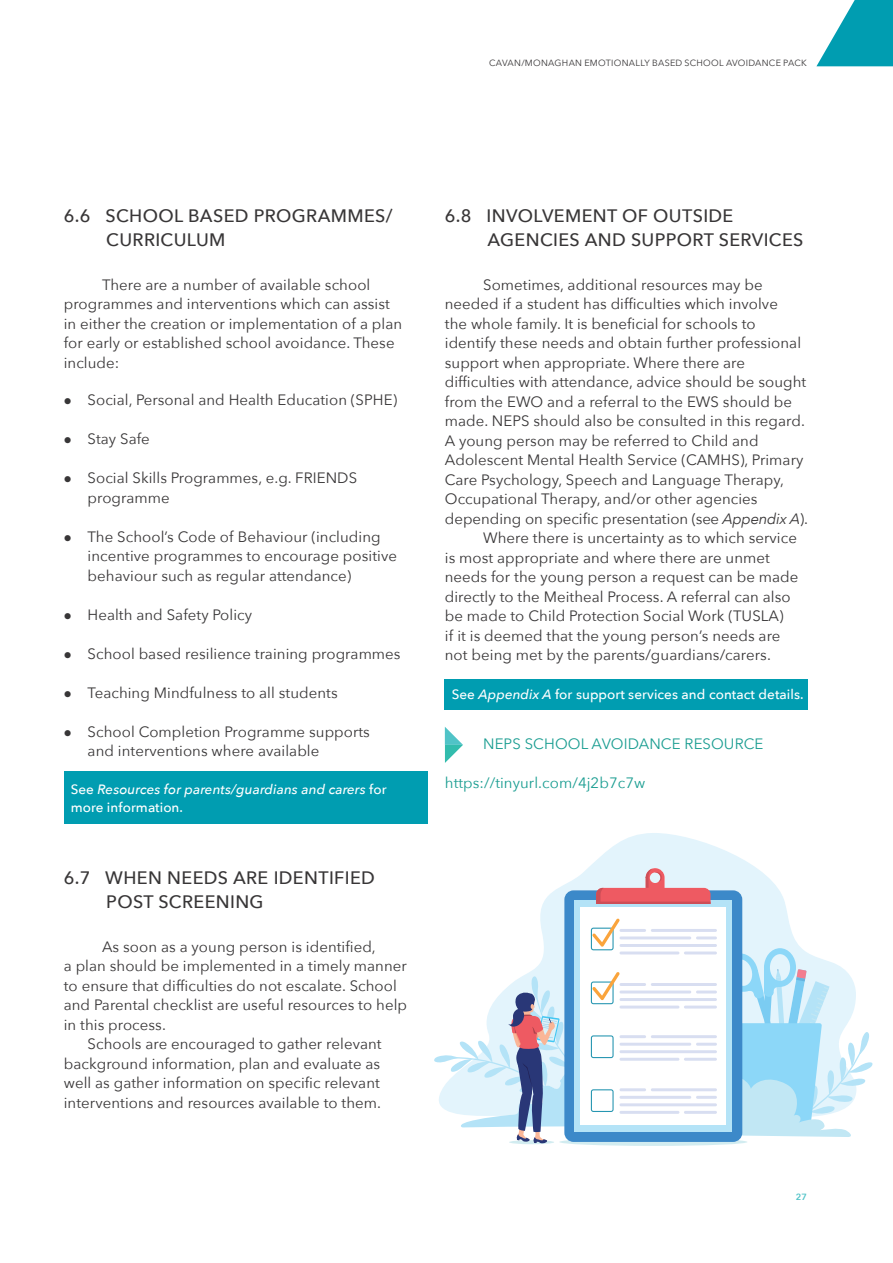
<style>
.page{position:relative;width:893px;height:1263px;background:#fff}
.page>*{position:absolute;margin:0;border:0;box-sizing:border-box;transform-origin:0 0}
.t1{font:500 18px/24px "Avenir Next";letter-spacing:.02em;color:#383637}
.t2{font:15px/19.5px "Avenir Next";letter-spacing:.005em;color:#383637}
.t3{font:15px "Avenir Next";letter-spacing:.005em;color:#1a9d91}
.t4{font:italic 500 13.5px/18px "Avenir Next";letter-spacing:.005em;color:#fff}
.t5{font:500 13.5px "Avenir Next";letter-spacing:.005em;color:#fff}
.t6{font:9px "Avenir Next";letter-spacing:.03em;color:#383637}
.t7{font:600 9px "Avenir Next";color:#50c3c7}
.s1{font-style:normal}
.s2{font-style:italic}
</style>
<div class="page">
<svg style="left:816px;top:0;width:77px;height:66px"></svg>
<div style="left:64px;top:772px;width:363px;height:52px;background:#009db1"></div>
<svg style="left:540px;top:833px;width:248px;height:85px;fill:#e3f4fc"></svg>
<div style="left:564px;top:890px;width:178px;height:252px;background:#3c89c9;border-radius:9px"></div>
<div style="left:575px;top:900px;width:157px;height:232px;background:#b4e3f7"></div>
<div style="left:581px;top:907px;width:145px;height:218px;background:#fff"></div>
<svg style="left:596px;top:868px;width:115px;height:36px"></svg>
<svg style="left:434px;top:918px;width:438px;height:228px"></svg>
<div style="left:445px;top:679px;width:363px;height:31px;background:#009db1"></div>
<svg style="left:445px;top:727px;width:18px;height:36px"></svg>
<p class="t6" style="left:489px;top:56px;width:319px">CAVAN/MONAGHAN EMOTIONALLY BASED SCHOOL AVOIDANCE PACK</p>
<p class="t1" style="left:106px;top:204px;width:288px;text-indent:-43px">6.6 SCHOOL BASED PROGRAMMES/<br>CURRICULUM</p>
<p class="t2" style="left:64px;top:274px;width:340px;text-indent:38px">There are a number of available school programmes and interventions which can assist in either the creation or implementation of a plan for early or established school avoidance. These include:</p>
<p class="t2" style="left:64px;top:390px;width:335px">● Social, Personal and Health Education (SPHE)</p>
<p class="t2" style="left:64px;top:429px;width:88px">● Stay Safe</p>
<p class="t2" style="left:88px;top:468px;width:271px;text-indent:-24px">● Social Skills Programmes, e.g. FRIENDS programme</p>
<p class="t2" style="left:88px;top:526px;width:311px;text-indent:-24px">● The School’s Code of Behaviour (including incentive programmes to encourage positive behaviour such as regular attendance)</p>
<p class="t2" style="left:64px;top:604px;width:190px">● Health and Safety Policy</p>
<p class="t2" style="left:64px;top:643px;width:338px">● School based resilience training programmes</p>
<p class="t2" style="left:64px;top:682px;width:275px">● Teaching Mindfulness to all students</p>
<p class="t2" style="left:88px;top:721px;width:284px;text-indent:-24px">● School Completion Programme supports and interventions where available</p>
<p class="t4" style="left:71px;top:780px;width:317px"><span class="s1">See</span> Resources for parents/guardians and carers <span class="s1">for more information.</span></p>
<p class="t1" style="left:106px;top:865px;width:270px;text-indent:-43px">6.7 WHEN NEEDS ARE IDENTIFIED<br>POST SCREENING</p>
<p class="t2" style="left:102px;top:936px;width:275px">As soon as a young person is identified,</p>
<p class="t2" style="left:64px;top:955px;width:345px">a plan should be implemented in a timely manner</p>
<p class="t2" style="left:64px;top:975px;width:335px">to ensure that difficulties do not escalate. School</p>
<p class="t2" style="left:64px;top:994px;width:345px">and Parental checklist are useful resources to help</p>
<p class="t2" style="left:64px;top:1014px;width:104px">in this process.</p>
<p class="t2" style="left:88px;top:1033px;width:296px">Schools are encouraged to gather relevant</p>
<p class="t2" style="left:64px;top:1053px;width:318px">background information, plan and evaluate as</p>
<p class="t2" style="left:64px;top:1072px;width:318px">well as gather information on specific relevant</p>
<p class="t2" style="left:64px;top:1092px;width:319px">interventions and resources available to them.</p>
<p class="t1" style="left:487px;top:204px;width:318px;text-indent:-43px">6.8 INVOLVEMENT OF OUTSIDE<br>AGENCIES AND SUPPORT SERVICES</p>
<p class="t2" style="left:483px;top:274px;width:281px">Sometimes, additional resources may be</p>
<p class="t2" style="left:445px;top:294px;width:335px">needed if a student has difficulties which involve</p>
<p class="t2" style="left:445px;top:313px;width:312px">the whole family. It is beneficial for schools to</p>
<p class="t2" style="left:445px;top:333px;width:358px">identify these needs and obtain further professional</p>
<p class="t2" style="left:445px;top:352px;width:302px">support when appropriate. Where there are</p>
<p class="t2" style="left:445px;top:372px;width:363px">difficulties with attendance, advice should be sought</p>
<p class="t2" style="left:445px;top:391px;width:349px">from the EWO and a referral to the EWS should be</p>
<p class="t2" style="left:445px;top:411px;width:362px">made. NEPS should also be consulted in this regard.</p>
<p class="t2" style="left:445px;top:430px;width:315px">A young person may be referred to Child and</p>
<p class="t2" style="left:445px;top:450px;width:360px">Adolescent Mental Health Service (CAMHS), Primary</p>
<p class="t2" style="left:445px;top:469px;width:341px">Care Psychology, Speech and Language Therapy,</p>
<p class="t2" style="left:445px;top:489px;width:314px">Occupational Therapy, and/or other agencies</p>
<p class="t2" style="left:445px;top:508px;width:365px">depending on specific presentation (see <span class="s2">Appendix A</span>).</p>
<p class="t2" style="left:483px;top:528px;width:315px">Where there is uncertainty as to which service</p>
<p class="t2" style="left:445px;top:547px;width:327px">is most appropriate and where there are unmet</p>
<p class="t2" style="left:445px;top:567px;width:355px">needs for the young person a request can be made</p>
<p class="t2" style="left:445px;top:586px;width:347px">directly to the Meitheal Process. A referral can also</p>
<p class="t2" style="left:445px;top:606px;width:340px">be made to Child Protection Social Work (TUSLA)</p>
<p class="t2" style="left:445px;top:625px;width:337px">if it is deemed that the young person’s needs are</p>
<p class="t2" style="left:445px;top:645px;width:328px">not being met by the parents/guardians/carers.</p>
<p class="t5" style="left:452px;top:683px;width:353px">See <span class="s2">Appendix A</span> for support services and contact details.</p>
<p class="t3" style="left:483px;top:731px;width:282px">NEPS SCHOOL AVOIDANCE RESOURCE</p>
<p class="t3" style="left:445px;top:770px;width:202px">https://tinyurl.com/4j2b7c7w</p>
<p class="t7" style="left:796px;top:1189px;width:13px">27</p>
</div>
